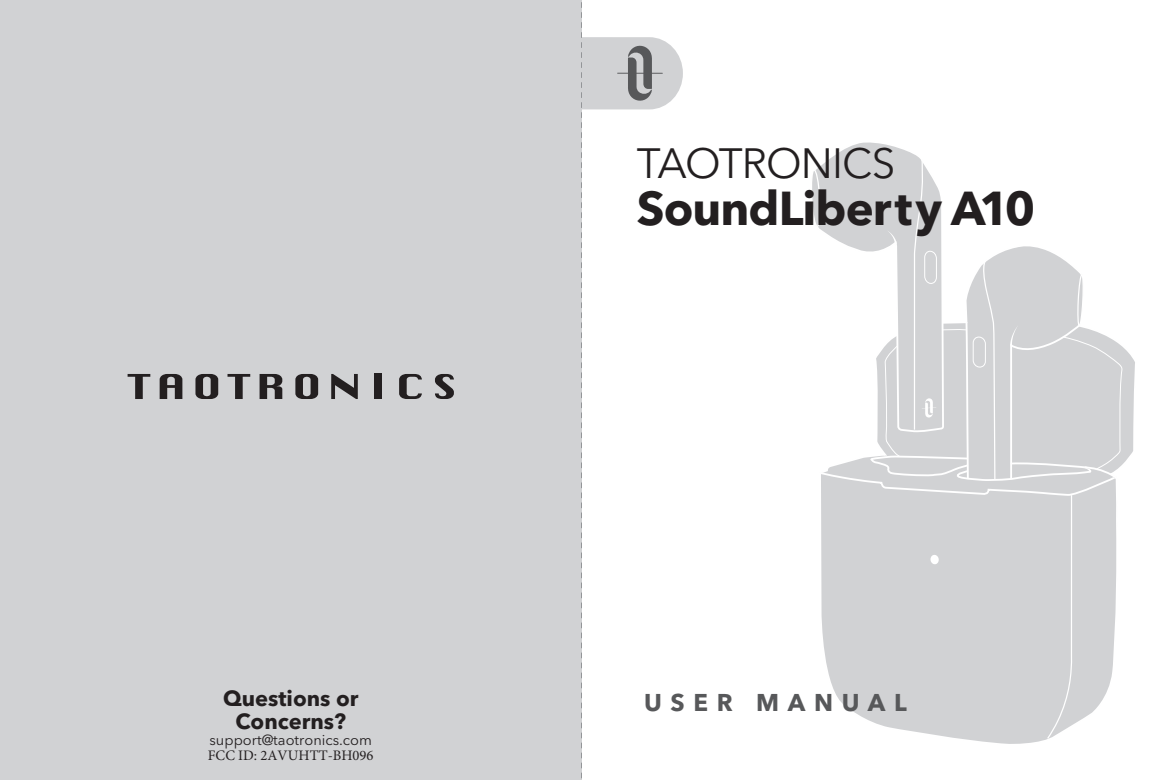
<style>
.page{position:relative;width:1163px;height:780px;background:#fff}
.page>*{position:absolute;margin:0;border:0;box-sizing:border-box;transform-origin:0 0}
.t1{font:700 47px "Avenir Next LT Pro";letter-spacing:-.02em;color:#231f20}
.t2{font:42px "Avenir Next LT Pro";letter-spacing:-.02em;color:#231f20}
.t3{font:700 24px "Avenir Next LT Pro";letter-spacing:.36em;color:#57585a}
.t4{font:700 21.75px/22.5px "Avenir Next LT Pro";color:#231f20;text-align:center}
.t5{font:14.5px "Avenir Next LT Pro";color:#231f20}
.t6{font:14.5px "Minion Pro";color:#231f20}
</style>
<div class="page">
<div style="left:0;top:0;width:581px;height:780px;background:#d1d2d4"></div>
<svg style="left:972px;top:346px;width:163px;height:397px"></svg>
<svg style="left:831px;top:142px;width:88px;height:16px"></svg>
<svg style="left:812px;top:158px;width:310px;height:582px"></svg>
<svg style="left:127px;top:374px;width:23px;height:25px"></svg>
<svg style="left:160px;top:374px;width:22px;height:25px"></svg>
<svg style="left:195px;top:374px;width:23px;height:25px"></svg>
<svg style="left:227px;top:374px;width:23px;height:25px"></svg>
<svg style="left:259px;top:374px;width:23px;height:25px"></svg>
<svg style="left:295px;top:374px;width:23px;height:25px"></svg>
<svg style="left:331px;top:374px;width:27px;height:25px"></svg>
<div style="left:374px;top:374px;width:8px;height:25px;background:#231f20"></div>
<svg style="left:399px;top:374px;width:23px;height:25px"></svg>
<svg style="left:435px;top:374px;width:19px;height:25px"></svg>
<svg style="left:582px;top:37px;width:100px;height:73px;background:#c5c6c8"></svg>
<h3 class="t4" style="left:223px;top:687px;width:137px">Questions or<br>Concerns?</h3>
<p class="t5" style="left:209px;top:731px;width:164px">support@taotronics.com</p>
<p class="t6" style="left:208px;top:745px;width:167px">FCC ID: 2AVUHTT-BH096</p>
<h2 class="t2" style="left:636px;top:138px;width:260px">TAOTRONICS</h2>
<h1 class="t1" style="left:636px;top:180px;width:400px">SoundLiberty A10</h1>
<h3 class="t3" style="left:644px;top:688px;width:264px">USER MANUAL</h3>
</div>
